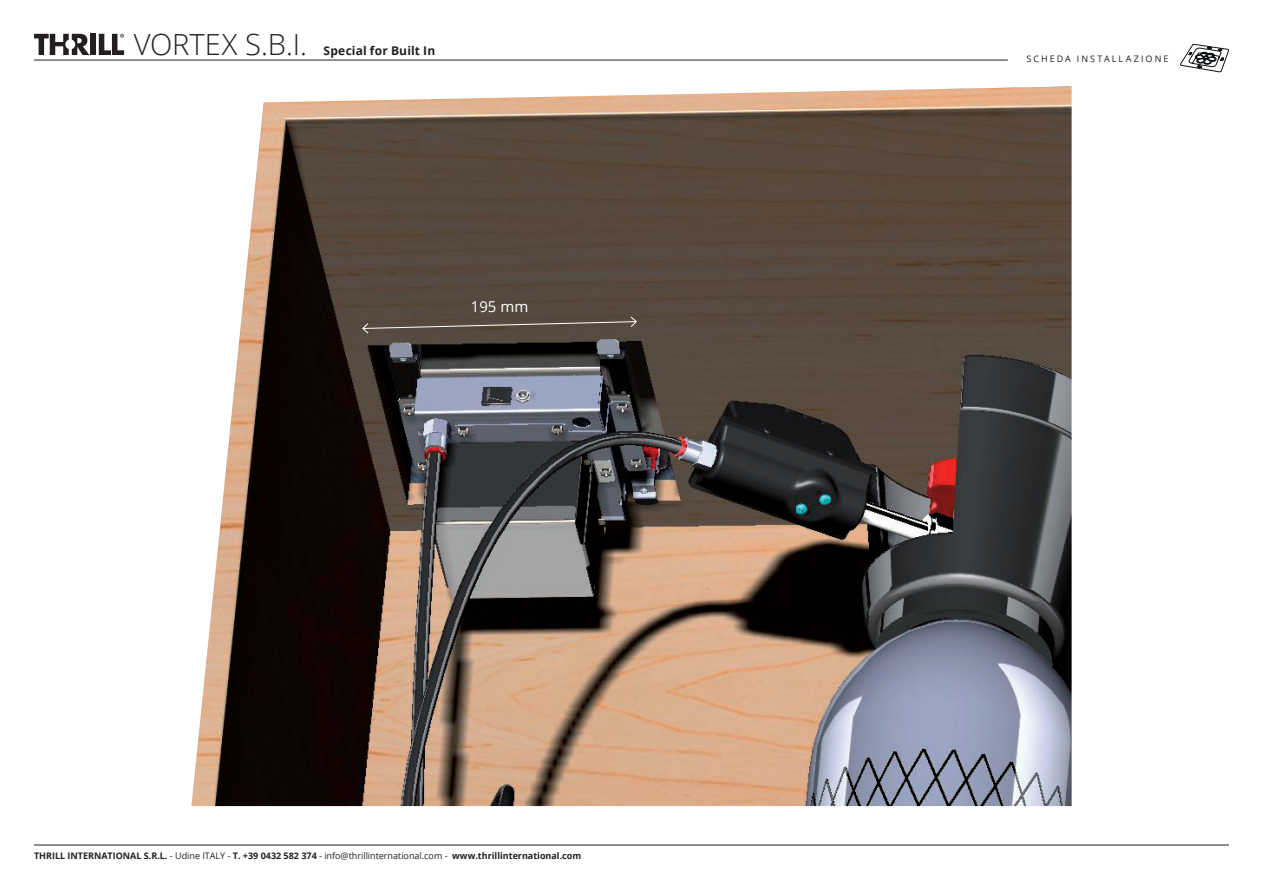
<style>
.page{position:relative;width:1263px;height:893px;background:#fff}
.page>*{position:absolute;margin:0;border:0;box-sizing:border-box;transform-origin:0 0}
.t1{font:300 29.1px "Open Sans";color:#231f20}
.t2{font:15px "Open Sans";color:#fff}
.t3{font:700 12px "Open Sans";letter-spacing:.015em;color:#231f20}
.t4{font:700 9px "Open Sans";color:#231f20}
.t5{font:9px "Open Sans";letter-spacing:.23em;color:#231f20}
.s1{font-weight:400}
</style>
<div class="page">
<svg style="left:34px;top:34px;width:55px;height:21px"></svg>
<div style="left:90px;top:34px;width:6px;height:21px;background:#231f20"></div>
<svg style="left:99px;top:34px;width:25px;height:21px"></svg>
<hr style="left:34px;top:60px;width:974px;height:1px;background:#231f20">
<hr style="left:34px;top:845px;width:1195px;height:1px;background:#231f20">
<svg style="left:1180px;top:44px;width:49px;height:28px"></svg>
<img style="left:191px;top:86px;width:880px;height:720px">
<svg style="left:362px;top:316px;width:275px;height:18px;background:#5f5449"></svg>
<h1 class="t1" style="left:134px;top:25px;width:175px">VORTEX S.B.I.</h1>
<h3 class="t3" style="left:324px;top:42px;width:113px">Special for Built In</h3>
<h2 class="t2" style="left:471px;top:297px;width:59px">195 mm</h2>
<p class="t4" style="left:34px;top:849px;width:549px">THRILL INTERNATIONAL S.R.L. <span class="s1">- Udine ITALY -</span> T. +39 0432 582 374 <span class="s1">- info@thrillinternational.com -</span> www.thrillinternational.com</p>
<p class="t5" style="left:1026px;top:53px;width:144px">SCHEDA INSTALLAZIONE</p>
</div>
